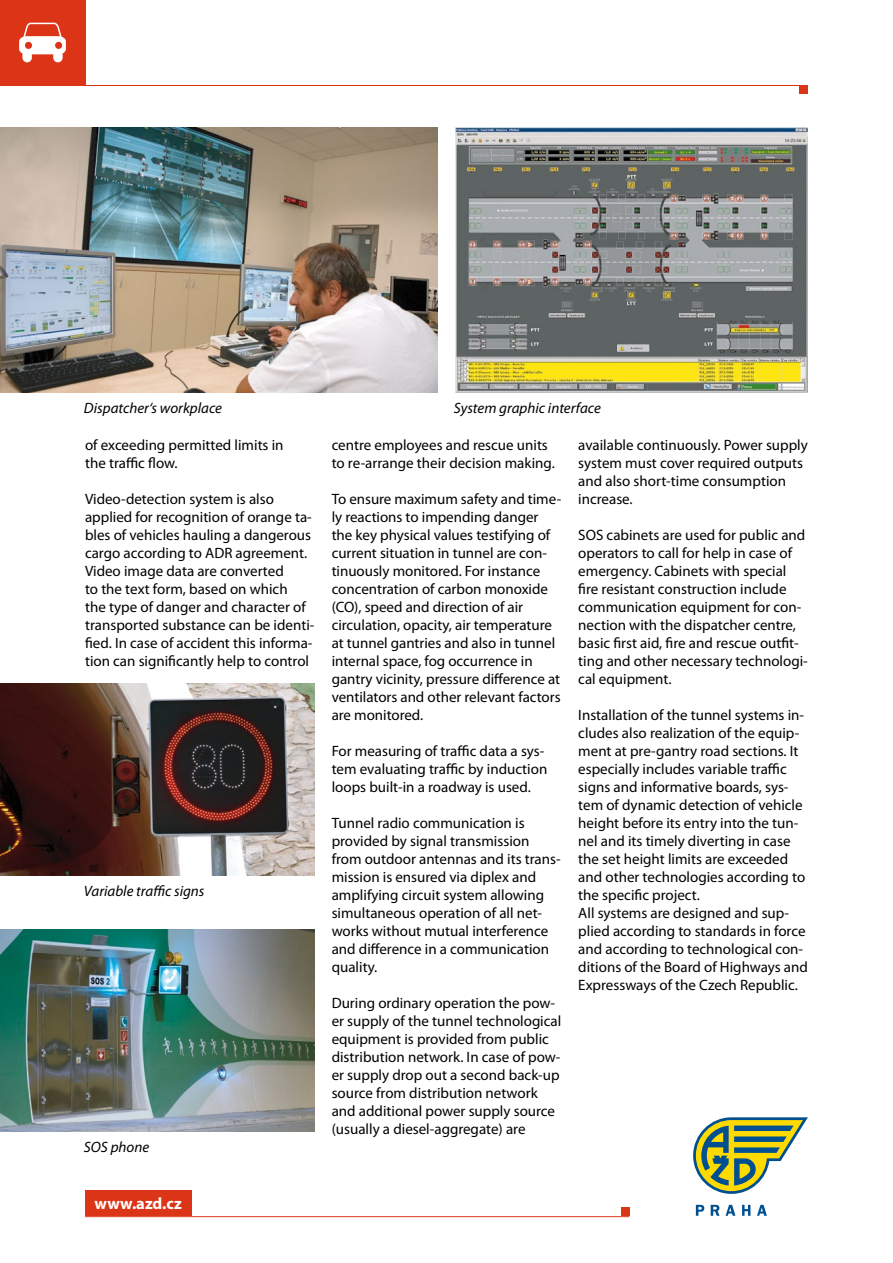
<style>
.page{position:relative;width:893px;height:1263px;background:#fff}
.page>*{position:absolute;margin:0;border:0;box-sizing:border-box;transform-origin:0 0}
.t1{font:700 16.5px "Myriad Pro";color:#fff}
.t2{font:15px/18px "Myriad Pro";color:#000}
.t3{font:italic 15px "Myriad Pro";color:#000}
</style>
<div class="page">
<div style="left:0;top:0;width:85px;height:85px;background:#dc3417"></div>
<svg style="left:19px;top:23px;width:47px;height:39px"></svg>
<div style="left:85px;top:1191px;width:106px;height:25px;background:#dc3417"></div>
<hr style="left:85px;top:1216px;width:544px;height:1px;background:#dc3417">
<div style="left:621px;top:1208px;width:8px;height:8px;background:#dc3417"></div>
<svg style="left:693px;top:1117px;width:115px;height:77px"></svg>
<svg style="left:696px;top:1205px;width:8px;height:11px"></svg>
<svg style="left:711px;top:1205px;width:9px;height:11px"></svg>
<svg style="left:726px;top:1205px;width:9px;height:11px"></svg>
<svg style="left:742px;top:1205px;width:8px;height:11px"></svg>
<svg style="left:757px;top:1205px;width:10px;height:11px"></svg>
<div style="left:799px;top:85px;width:9px;height:9px;background:#dc3417"></div>
<hr style="left:0;top:85px;width:808px;height:1px;background:#dc3417">
<img style="left:455px;top:128px;width:353px;height:264px">
<img style="left:0;top:683px;width:315px;height:193px">
<img style="left:0;top:930px;width:315px;height:201px">
<img style="left:0;top:128px;width:438px;height:264px">
<p class="t3" style="left:84px;top:398px;width:140px">Dispatcher‘s workplace</p>
<p class="t2" style="left:85px;top:436px;width:200px">of exceeding permitted limits in the traffic flow.</p>
<p class="t2" style="left:85px;top:490px;width:231px">Video-detection system is also applied for recognition of orange ta&shy;bles of vehicles hauling a dangerous cargo according to ADR agreement.<br>Video image data are converted<br>to the text form, based on which<br>the type of danger and character of transported substance can be identi&shy;fied. In case of accident this informa&shy;tion can significantly help to control</p>
<p class="t3" style="left:84px;top:882px;width:122px">Variable traffic signs</p>
<p class="t3" style="left:84px;top:1137px;width:67px">SOS phone</p>
<p class="t1" style="left:95px;top:1193px;width:89px">www.azd.cz</p>
<p class="t3" style="left:454px;top:398px;width:148px">System graphic interface</p>
<p class="t2" style="left:332px;top:436px;width:225px">centre employees and rescue units to re-arrange their decision making.</p>
<p class="t2" style="left:332px;top:490px;width:231px">To ensure maximum safety and time&shy;ly reactions to impending danger the key physical values testifying of current situation in tunnel are con&shy;tinuously monitored. For instance concentration of carbon monoxide (CO), speed and direction of air circulation, opacity, air temperature at tunnel gantries and also in tunnel internal space, fog occurrence in gantry vicinity, pressure difference at ventilators and other relevant factors are monitored.</p>
<p class="t2" style="left:332px;top:742px;width:217px">For measuring of traffic data a sys&shy;tem evaluating traffic by induction loops built-in a roadway is used.</p>
<p class="t2" style="left:332px;top:814px;width:231px">Tunnel radio communication is provided by signal transmission from outdoor antennas and its trans&shy;mission is ensured via diplex and amplifying circuit system allowing simultaneous operation of all net&shy;works without mutual interference and difference in a communication quality.</p>
<p class="t2" style="left:332px;top:994px;width:231px">During ordinary operation the pow&shy;er supply of the tunnel technological equipment is provided from public distribution network. In case of pow&shy;er supply drop out a second back-up source from distribution network and additional power supply source (usually a diesel-aggregate) are</p>
<p class="t2" style="left:578px;top:436px;width:231px">available continuously. Power supply system must cover required outputs and also short-time consumption increase.</p>
<p class="t2" style="left:578px;top:526px;width:231px">SOS cabinets are used for public and operators to call for help in case of emergency. Cabinets with special fire resistant construction include communication equipment for con&shy;nection with the dispatcher centre, basic first aid, fire and rescue outfit&shy;ting and other necessary technologi&shy;cal equipment.</p>
<p class="t2" style="left:578px;top:706px;width:231px">Installation of the tunnel systems in&shy;cludes also realization of the equip&shy;ment at pre-gantry road sections. It especially includes variable traffic signs and informative boards, sys&shy;tem of dynamic detection of vehicle height before its entry into the tun&shy;nel and its timely diverting in case the set height limits are exceeded and other technologies according to the specific project.<br>All systems are designed and sup&shy;plied according to standards in force and according to technological con&shy;ditions of the Board of Highways and Expressways of the Czech Republic.</p>
</div>
